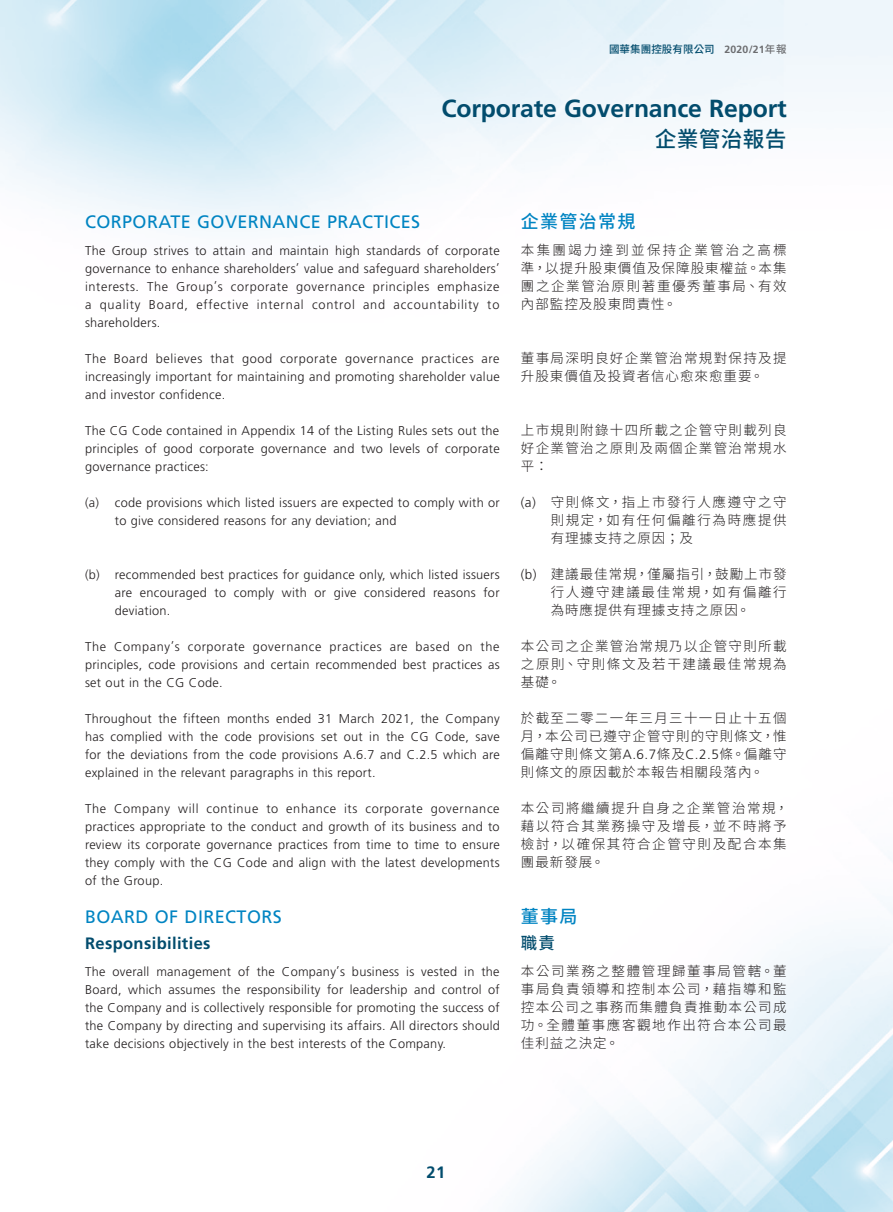
<style>
.page{position:relative;width:893px;height:1212px;background:#fff}
.page>*{position:absolute;margin:0;border:0;box-sizing:border-box;transform-origin:0 0}
.t1{font:700 24.75px "Frutiger LT Std";letter-spacing:-.005em;color:#024c6d}
.t2{font:500 21.75px "Source Han Sans TC";letter-spacing:.015em;color:#024c6d}
.Heading_1{font:18px "Frutiger LT Std";letter-spacing:.02em;color:#0084c2}
.C_Heading_1{font:500 18px "Source Han Sans TC";letter-spacing:.07em;color:#0084c2}
.Heading_2{font:700 16.5px "Frutiger LT Std";letter-spacing:.02em;color:#024c6d}
.C_Heading_2{font:500 16.5px "Source Han Sans TC";color:#024c6d}
.C_Body_Text{font:300 13.5px/18px "Source Han Sans TC";letter-spacing:.1em;color:#231f20;text-align:justify}
.C_Body_Text-2{font:300 13.5px/18px "Source Han Sans TC";letter-spacing:.12em;color:#231f20}
.Body_Text{font:300 12.75px/18px "Frutiger LT Std";letter-spacing:.02em;color:#231f20;text-align:justify}
.t3{font:500 10.5px "Source Han Sans TC";letter-spacing:.01em;color:#024c6d}
.s1{font-family:"Frutiger LT Std";font-weight:700;color:#6c6d70}
.s2{color:#6c6d70}
.s3{font-family:"Frutiger LT Std"}
</style>
<div class="page">
<img style="left:0;top:0;width:893px;height:1212px">
<p class="t3" style="left:609px;top:43px;width:179px">國華集團控股有限公司 <span class="s1">2020/21</span><span class="s2">年報</span></p>
<h1 class="t1" style="left:441px;top:94px;width:347px">Corporate Governance Report</h1>
<h2 class="t2" style="left:655px;top:127px;width:133px">企業管治報告</h2>
<p class="Heading_1" style="left:85px;top:212px;width:337px">CORPORATE GOVERNANCE PRACTICES</p>
<p class="Body_Text" style="left:85px;top:242px;width:416px">The Group strives to attain and maintain high standards of corporate governance to enhance shareholders’ value and safeguard shareholders’ interests. The Group’s corporate governance principles emphasize a quality Board, effective internal control and accountability to shareholders.</p>
<p class="Body_Text" style="left:85px;top:350px;width:416px">The Board believes that good corporate governance practices are increasingly important for maintaining and promoting shareholder value and investor confidence.</p>
<p class="Body_Text" style="left:85px;top:422px;width:416px">The CG Code contained in Appendix 14 of the Listing Rules sets out the principles of good corporate governance and two levels of corporate governance practices:</p>
<p class="Body_Text" style="left:115px;top:494px;width:387px;text-indent:-30px">(a) code provisions which listed issuers are expected to comply with or to give considered reasons for any deviation; and</p>
<p class="Body_Text" style="left:115px;top:566px;width:386px;text-indent:-30px">(b) recommended best practices for guidance only, which listed issuers are encouraged to comply with or give considered reasons for deviation.</p>
<p class="Body_Text" style="left:85px;top:638px;width:416px">The Company’s corporate governance practices are based on the principles, code provisions and certain recommended best practices as set out in the CG Code.</p>
<p class="Body_Text" style="left:85px;top:710px;width:416px">Throughout the fifteen months ended 31 March 2021, the Company has complied with the code provisions set out in the CG Code, save for the deviations from the code provisions A.6.7 and C.2.5 which are explained in the relevant paragraphs in this report.</p>
<p class="Body_Text" style="left:85px;top:800px;width:416px">The Company will continue to enhance its corporate governance practices appropriate to the conduct and growth of its business and to review its corporate governance practices from time to time to ensure they comply with the CG Code and align with the latest developments of the Group.</p>
<p class="Heading_1" style="left:85px;top:906px;width:198px">BOARD OF DIRECTORS</p>
<p class="Heading_2" style="left:85px;top:934px;width:127px">Responsibilities</p>
<p class="Body_Text" style="left:85px;top:962px;width:416px">The overall management of the Company’s business is vested in the Board, which assumes the responsibility for leadership and control of the Company and is collectively responsible for promoting the success of the Company by directing and supervising its affairs. All directors should take decisions objectively in the best interests of the Company.</p>
<p class="C_Heading_1" style="left:521px;top:212px;width:116px">企業管治常規</p>
<p class="C_Body_Text" style="left:521px;top:241px;width:267px">本集團竭力達到並保持企業管治之高標準，以提升股東價值及保障股東權益。本集團之企業管治原則著重優秀董事局、有效內部監控及股東問責性。</p>
<p class="C_Body_Text" style="left:521px;top:349px;width:267px">董事局深明良好企業管治常規對保持及提升股東價值及投資者信心愈來愈重要。</p>
<p class="C_Body_Text" style="left:521px;top:421px;width:267px">上市規則附錄十四所載之企管守則載列良好企業管治之原則及兩個企業管治常規水平：</p>
<p class="C_Body_Text" style="left:551px;top:493px;width:237px;text-indent:-30px"><span class="s3">(a)</span> 守則條文，指上市發行人應遵守之守則規定，如有任何偏離行為時應提供有理據支持之原因；及</p>
<p class="C_Body_Text" style="left:551px;top:565px;width:238px;text-indent:-30px"><span class="s3">(b)</span> 建議最佳常規，僅屬指引，鼓勵上市發行人遵守建議最佳常規，如有偏離行為時應提供有理據支持之原因。</p>
<p class="C_Body_Text" style="left:521px;top:637px;width:267px">本公司之企業管治常規乃以企管守則所載之原則、守則條文及若干建議最佳常規為基礎。</p>
<p class="C_Body_Text" style="left:521px;top:709px;width:267px">於截至二零二一年三月三十一日止十五個月，本公司已遵守企管守則的守則條文，惟偏離守則條文第<span class="s3">A.6.7</span>條及<span class="s3">C.2.5</span>條。偏離守則條文的原因載於本報告相關段落內。</p>
<p class="C_Body_Text-2" style="left:521px;top:799px;width:269px">本公司將繼續提升自身之企業管治常規，藉以符合其業務操守及增長，並不時將予檢討，以確保其符合企管守則及配合本集團最新發展。</p>
<p class="C_Heading_1" style="left:521px;top:906px;width:58px">董事局</p>
<p class="C_Heading_2" style="left:521px;top:934px;width:36px">職責</p>
<p class="C_Body_Text" style="left:521px;top:962px;width:267px">本公司業務之整體管理歸董事局管轄。董事局負責領導和控制本公司，藉指導和監控本公司之事務而集體負責推動本公司成功。全體董事應客觀地作出符合本公司最佳利益之決定。</p>
<p class="Heading_2" style="left:426px;top:1162px;width:20px">21</p>
</div>
